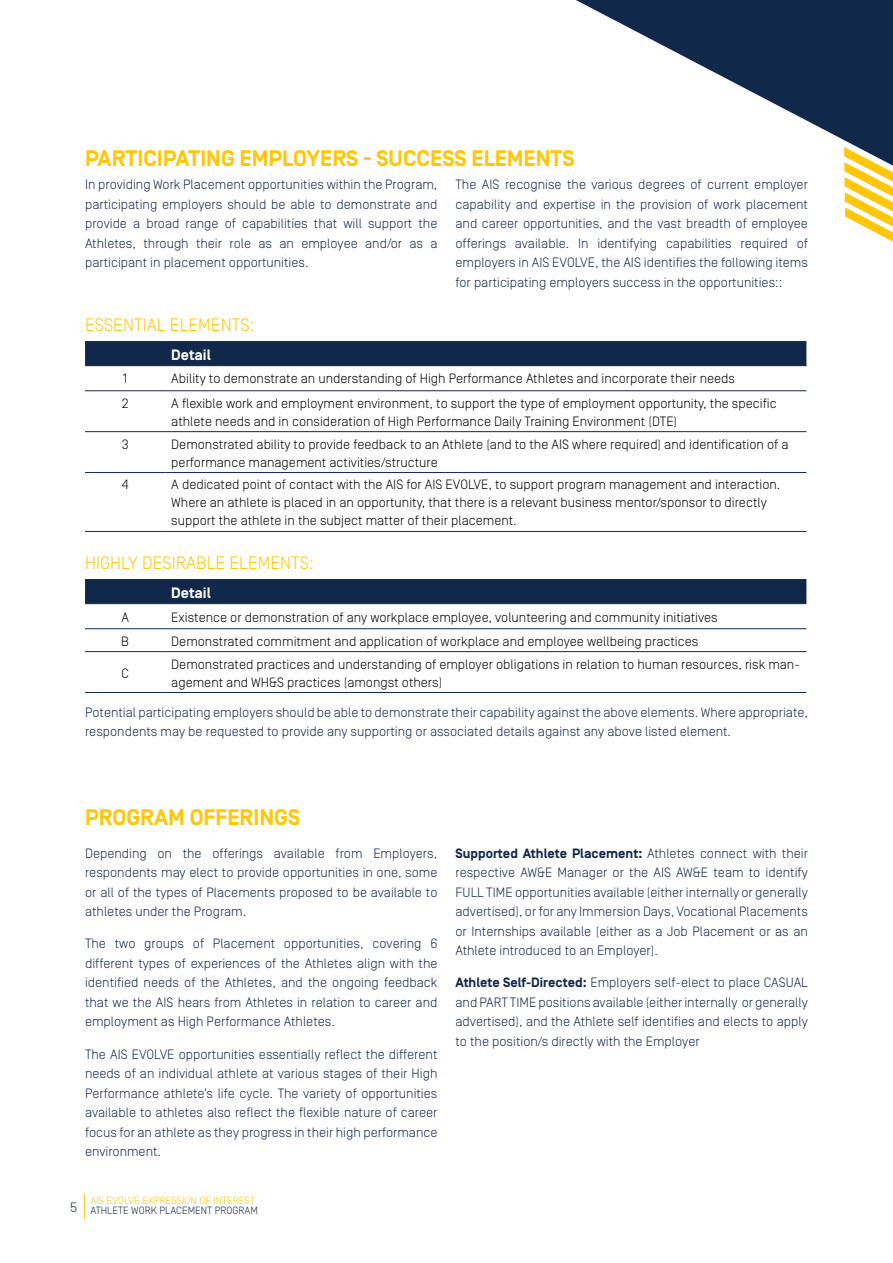
<style>
.page{position:relative;width:893px;height:1263px;background:#fff}
.page>*{position:absolute;margin:0;border:0;box-sizing:border-box;transform-origin:0 0}
.t1{font:700 22.5px "Simplon Norm";color:#ffc60a}
.t2{font:300 18px "Simplon Norm";color:#ffc60a}
.t3{font:700 15px "Simplon Norm";color:#fff}
.t4{font:300 13.5px/19.5px "Simplon Norm";color:#12284b;text-align:justify}
.t5{font:300 13.5px/18px "Simplon Norm";color:#000}
.t6{font:300 10.5px/10.5px "Simplon Norm";color:#ffc709;text-align:right}
.s1{color:#12284b}
.s2{font-weight:700}
</style>
<div class="page">
<svg style="left:576px;top:0;width:317px;height:147px;fill:#12284b"></svg>
<svg style="left:844px;top:147px;width:49px;height:95px"></svg>
<div style="left:85px;top:342px;width:721px;height:23px;background:#12284b"></div>
<hr style="left:85px;top:341px;width:80px;height:1px;background:#12284b">
<hr style="left:165px;top:341px;width:641px;height:1px;background:#12284b">
<hr style="left:85px;top:365px;width:80px;height:1px;background:#12284b">
<hr style="left:165px;top:365px;width:641px;height:1px;background:#12284b">
<hr style="left:85px;top:390px;width:80px;height:1px;background:#12284b">
<hr style="left:165px;top:390px;width:641px;height:1px;background:#12284b">
<hr style="left:85px;top:431px;width:80px;height:1px;background:#12284b">
<hr style="left:165px;top:431px;width:641px;height:1px;background:#12284b">
<hr style="left:85px;top:472px;width:80px;height:1px;background:#12284b">
<hr style="left:165px;top:472px;width:641px;height:1px;background:#12284b">
<hr style="left:85px;top:531px;width:80px;height:1px;background:#12284b">
<hr style="left:165px;top:531px;width:641px;height:1px;background:#12284b">
<div style="left:85px;top:580px;width:721px;height:23px;background:#12284b"></div>
<hr style="left:85px;top:579px;width:80px;height:1px;background:#12284b">
<hr style="left:165px;top:579px;width:641px;height:1px;background:#12284b">
<hr style="left:85px;top:603px;width:80px;height:1px;background:#12284b">
<hr style="left:165px;top:603px;width:641px;height:1px;background:#12284b">
<hr style="left:85px;top:628px;width:80px;height:1px;background:#12284b">
<hr style="left:165px;top:628px;width:641px;height:1px;background:#12284b">
<hr style="left:85px;top:651px;width:80px;height:1px;background:#12284b">
<hr style="left:165px;top:651px;width:641px;height:1px;background:#12284b">
<hr style="left:85px;top:692px;width:80px;height:1px;background:#12284b">
<hr style="left:165px;top:692px;width:641px;height:1px;background:#12284b">
<svg style="left:84px;top:1194px;width:1px;height:25px"></svg>
<h1 class="t1" style="left:85px;top:146px;width:491px">PARTICIPATING EMPLOYERS - SUCCESS ELEMENTS</h1>
<p class="t4" style="left:85px;top:175px;width:354px">In providing Work Placement opportunities within the Program, participating employers should be able to demonstrate and provide a broad range of capabilities that will support the Athletes, through their role as an employee and/or as a participant in placement opportunities.</p>
<p class="t4" style="left:455px;top:175px;width:354px">The AIS recognise the various degrees of current employer capability and expertise in the provision of work placement and career opportunities, and the vast breadth of employee offerings available. In identifying capabilities required of employers in AIS EVOLVE, the AIS identifies the following items for participating employers success in the opportunities::</p>
<h2 class="t2" style="left:85px;top:315px;width:171px">ESSENTIAL ELEMENTS:</h2>
<p class="t3" style="left:171px;top:346px;width:41px">Detail</p>
<p class="t5" style="left:123px;top:369px;width:6px">1</p>
<p class="t5" style="left:171px;top:369px;width:565px">Ability to demonstrate an understanding of High Performance Athletes and incorporate their needs</p>
<p class="t5" style="left:122px;top:394px;width:8px">2</p>
<p class="t5" style="left:171px;top:394px;width:607px">A flexible work and employment environment, to support the type of employment opportunity, the specific athlete needs and in consideration of High Performance Daily Training Environment (DTE)</p>
<p class="t5" style="left:122px;top:435px;width:8px">3</p>
<p class="t5" style="left:171px;top:435px;width:619px">Demonstrated ability to provide feedback to an Athlete (and to the AIS where required) and identification of a performance management activities/structure</p>
<p class="t5" style="left:122px;top:476px;width:8px">4</p>
<p class="t5" style="left:171px;top:476px;width:611px">A dedicated point of contact with the AIS for AIS EVOLVE, to support program management and interaction.<br>Where an athlete is placed in an opportunity, that there is a relevant business mentor/sponsor to directly support the athlete in the subject matter of their placement.</p>
<h2 class="t2" style="left:85px;top:553px;width:230px">HIGHLY DESIRABLE ELEMENTS:</h2>
<p class="t3" style="left:171px;top:584px;width:41px">Detail</p>
<p class="t5" style="left:121px;top:608px;width:9px">A</p>
<p class="t5" style="left:171px;top:608px;width:548px">Existence or demonstration of any workplace employee, volunteering and community initiatives</p>
<p class="t5" style="left:121px;top:632px;width:9px">B</p>
<p class="t5" style="left:171px;top:632px;width:528px">Demonstrated commitment and application of workplace and employee wellbeing practices</p>
<p class="t5" style="left:121px;top:664px;width:9px">C</p>
<p class="t5" style="left:171px;top:655px;width:630px">Demonstrated practices and understanding of employer obligations in relation to human resources, risk man&shy;agement and WH&amp;S practices (amongst others)</p>
<p class="t4" style="left:85px;top:703px;width:724px">Potential participating employers should be able to demonstrate their capability against the above elements. Where appropriate, respondents may be requested to provide any supporting or associated details against any above listed element.</p>
<h1 class="t1" style="left:85px;top:805px;width:217px">PROGRAM OFFERINGS</h1>
<p class="t4" style="left:85px;top:843px;width:354px">Depending on the offerings available from Employers, respondents may elect to provide opportunities in one, some or all of the types of Placements proposed to be available to athletes under the Program.</p>
<p class="t4" style="left:85px;top:934px;width:354px">The two groups of Placement opportunities, covering 6 different types of experiences of the Athletes align with the identified needs of the Athletes, and the ongoing feedback that we the AIS hears from Athletes in relation to career and employment as High Performance Athletes.</p>
<p class="t4" style="left:85px;top:1044px;width:354px">The AIS EVOLVE opportunities essentially reflect the different needs of an individual athlete at various stages of their High Performance athlete’s life cycle. The variety of opportunities available to athletes also reflect the flexible nature of career focus for an athlete as they progress in their high performance environment.</p>
<p class="t6" style="left:70px;top:1195px;width:189px">AIS EVOLVE EXPRESSION OF INTEREST<br><sup>5</sup> <span class="s1">ATHLETE WORK PLACEMENT PROGRAM</span></p>
<p class="t4" style="left:455px;top:843px;width:354px"><span class="s2">Supported Athlete Placement:</span> Athletes connect with their respective AW&amp;E Manager or the AIS AW&amp;E team to identify FULL TIME opportunities available (either internally or generally advertised), or for any Immersion Days, Vocational Placements or Internships available (either as a Job Placement or as an Athlete introduced to an Employer).</p>
<p class="t4" style="left:455px;top:973px;width:354px"><span class="s2">Athlete Self-Directed:</span> Employers self-elect to place CASUAL and PART TIME positions available (either internally or generally advertised), and the Athlete self identifies and elects to apply to the position/s directly with the Employer</p>
</div>
